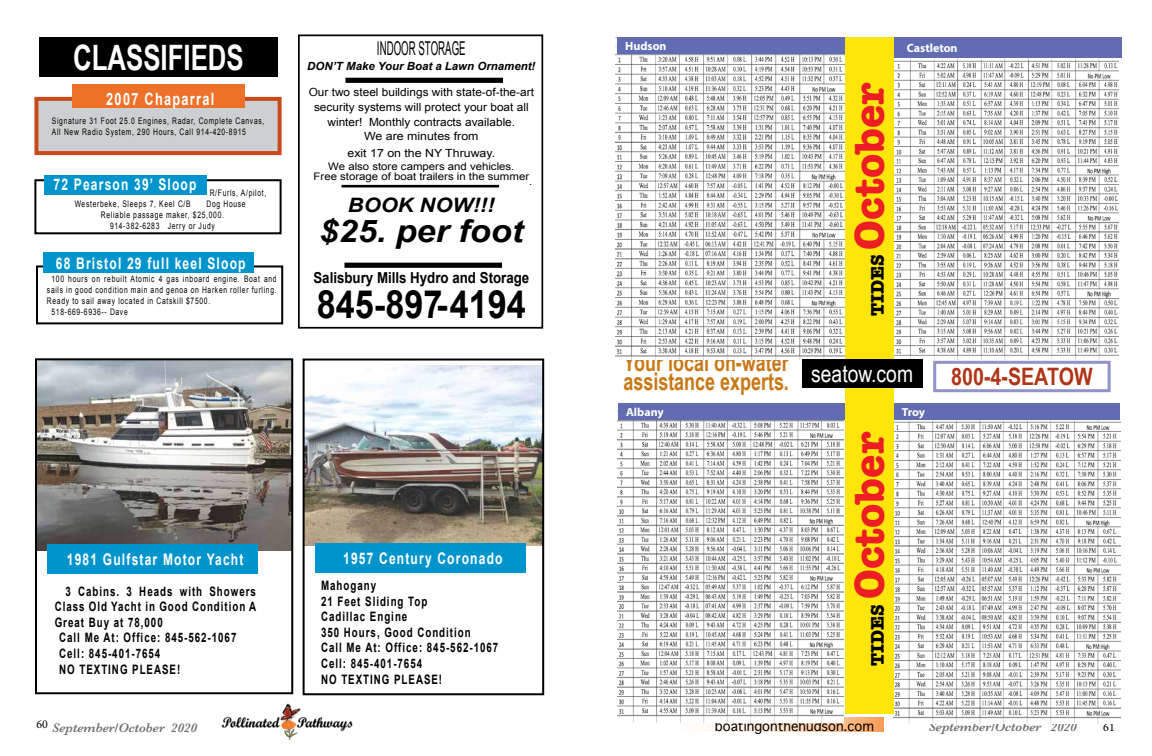
<style>
.page{position:relative;width:1152px;height:756px;background:#fff}
.page>*{position:absolute;margin:0;border:0;box-sizing:border-box;transform-origin:0 0}
.t1{font:700 43px "American Typewriter";color:#ed1d24}
.t2{font:700 39px "Arial";color:#000;scale:.88 1}
.t3{font:700 35px "Arial Narrow";color:#fff;scale:.9 1}
.t4{font:italic 700 31.2px "Arial";color:#000;scale:1.1 1}
.t5{font:700 24.3px/18.9px "Arial Narrow";color:#c87815;scale:.9 1}
.t6{font:700 24px "Arial Narrow";color:#b03415}
.t7{font:23.5px "Arial Narrow";color:#fff}
.t8{font:italic 700 19.9px "Arial";color:#000;scale:1.1 1}
.t9{font:19.1px "Arial";color:#000;scale:.51 1}
.t10{font:700 18.9px "American Typewriter";color:#000}
.t11{font:700 17px "Arial";letter-spacing:.1em;color:#fff;scale:.75 1}
.t12{font:700 16px "Arial";letter-spacing:.1em;color:#fff;scale:.75 1}
.t13{font:700 15.2px "Arial";color:#000;scale:.88 1}
.t14{font:700 13px/15.6px "Arial";letter-spacing:.1em;color:#000;scale:.75 1}
.t15{font:italic 600 13px "Baskerville";color:#6d6e71}
.t16{font:13px "Geneva";color:#000}
.t17{font:700 12px "Myriad Pro";color:#fff}
.t18{font:12px "Minion Pro";color:#000}
.t19{font:700 11.7px "Myriad Pro";letter-spacing:-.005em;color:#fff}
.t20{font:11.3px/14.7px "Arial";color:#000;text-align:center;scale:1.05 1}
.t21{font:italic 700 11.3px "Arial";color:#000}
.t22{font:11.3px "Arial";color:#000;scale:1.1 1}
.t23{font:10.4px/10.4px "Arial";color:#000;text-align:center;scale:1.1 1}
.t24{font:9px/11px "Arial";letter-spacing:.1em;color:#000;scale:.75 1}
.s1{font-weight:400;font-size:9px;color:#000}
</style>
<div class="page">
<svg style="left:656px;top:717px;width:227px;height:15px"></svg>
<img style="left:221px;top:703px;width:132px;height:37px">
<img style="left:306px;top:365px;width:235px;height:180px">
<img style="left:38px;top:361px;width:252px;height:190px">
<div style="left:39px;top:37px;width:239px;height:40px;background:#000"></div>
<div style="left:36px;top:99px;width:244px;height:54px;background:#cdcfd0"></div>
<div style="left:34px;top:97px;width:248px;height:58px;border:4px solid #c9491b"></div>
<div style="left:72px;top:84px;width:172px;height:24px;background:#ed7128"></div>
<img style="left:895px;top:58px;width:223px;height:302px">
<div style="left:891px;top:37px;width:231px;height:21px;background:#626cb2"></div>
<img style="left:894px;top:420px;width:226px;height:303px">
<img style="left:615px;top:37px;width:230px;height:323px">
<img style="left:618px;top:420px;width:226px;height:302px">
<div style="left:894px;top:403px;width:226px;height:17px;background:#626cb2"></div>
<div style="left:617px;top:37px;width:236px;height:17px;background:#626cb2"></div>
<div style="left:845px;top:37px;width:49px;height:325px;background:#fee60d"></div>
<div style="left:618px;top:403px;width:230px;height:17px;background:#626cb2"></div>
<div style="left:845px;top:385px;width:49px;height:328px;background:#fee60d"></div>
<div style="left:933px;top:361px;width:178px;height:31px;border:3px solid #9293c8"></div>
<div style="left:802px;top:359px;width:121px;height:29px;background:#000"></div>
<div style="left:34px;top:179px;width:248px;height:55px;border:2px solid #000"></div>
<div style="left:44px;top:175px;width:162px;height:20px;background:#0094cc"></div>
<div style="left:36px;top:265px;width:247px;height:59px;border:2px solid #000"></div>
<div style="left:43px;top:252px;width:211px;height:21px;background:#0094cc"></div>
<div style="left:48px;top:544px;width:210px;height:29px;background:#0094cc"></div>
<div style="left:315px;top:543px;width:211px;height:29px;background:#0094cc"></div>
<div style="left:345px;top:78px;width:158px;height:5px;background:#000"></div>
<hr style="left:342px;top:185px;width:157px;height:2px;background:#000">
<div style="left:344px;top:263px;width:158px;height:5px;background:#000"></div>
<div style="left:298px;top:34px;width:245px;height:295px;border:2px solid #000"></div>
<div style="left:35px;top:358px;width:258px;height:336px;border:2px solid #000"></div>
<div style="left:303px;top:359px;width:241px;height:336px;border:2px solid #000"></div>
<h3 class="t3" style="left:73px;top:31px;width:191px">CLASSIFIEDS</h3>
<h3 class="t11" style="left:106px;top:87px;width:145px">2007 Chaparral</h3>
<p class="t24" style="left:52px;top:115px;width:285px">Signature 31 Foot 25.0 Engines, Radar, Complete Canvas,<br>All New Radio System, 290 Hours, Call 914-420-8915</p>
<h3 class="t12" style="left:54px;top:174px;width:192px">72 Pearson 39’ Sloop</h3>
<h3 class="t12" style="left:59px;top:180px;width:278px">72 Pearson 39’ Sloop, <span class="s1">R/Furls, A/pilot,</span></h3>
<p class="t24" style="left:75px;top:199px;width:156px">Westerbeke, Sleeps 7, Keel C/B</p>
<p class="t24" style="left:207px;top:199px;width:54px">Dog House</p>
<p class="t24" style="left:101px;top:210px;width:165px">Reliable passage maker, $25,000.</p>
<p class="t24" style="left:110px;top:221px;width:141px">914-382-6283 Jerry or Judy</p>
<h3 class="t12" style="left:56px;top:253px;width:254px">68 Bristol 29 full keel Sloop</h3>
<p class="t24" style="left:52px;top:273px;width:302px">100 hours on rebuilt Atomic 4 gas inboard engine. Boat and</p>
<p class="t24" style="left:47px;top:284px;width:308px">sails in good condition main and genoa on Harken roller furling.</p>
<p class="t24" style="left:47px;top:295px;width:219px">Ready to sail away located in Catskill $7500.</p>
<p class="t24" style="left:52px;top:306px;width:103px">518-669-6936-- Dave</p>
<h3 class="t9" style="left:377px;top:36px;width:176px">INDOOR STORAGE</h3>
<p class="t21" style="left:307px;top:59px;width:230px">DON’T Make Your Boat a Lawn Ornament!</p>
<p class="t20" style="left:309px;top:85px;width:216px">Our two steel buildings with state-of-the-art security systems will protect your boat all winter! Monthly contracts available.<br>We are minutes from</p>
<p class="t22" style="left:348px;top:145px;width:136px">exit 17 on the NY Thruway.</p>
<p class="t23" style="left:314px;top:161px;width:200px">We also store campers and vehicles.<br>Free storage of boat trailers in the summer.</p>
<h3 class="t8" style="left:348px;top:192px;width:135px">BOOK NOW!!!</h3>
<h3 class="t4" style="left:320px;top:210px;width:186px">$25. per foot</h3>
<h3 class="t13" style="left:313px;top:268px;width:247px">Salisbury Mills Hydro and Storage</h3>
<h2 class="t2" style="left:317px;top:278px;width:239px">845-897-4194</h2>
<h3 class="t12" style="left:67px;top:548px;width:237px">1981 Gulfstar Motor Yacht</h3>
<h3 class="t12" style="left:343px;top:548px;width:214px">1957 Century Coronado</h3>
<h3 class="t14" style="left:66px;top:584px;width:255px">3 Cabins. 3 Heads with Showers</h3>
<h3 class="t14" style="left:55px;top:599px;width:270px">Class Old Yacht in Good Condition A</h3>
<h3 class="t14" style="left:55px;top:615px;width:146px">Great Buy at 78,000</h3>
<h3 class="t14" style="left:59px;top:631px;width:238px">Call Me At: Office: 845-562-1067</h3>
<h3 class="t14" style="left:59px;top:646px;width:136px">Cell: 845-401-7654</h3>
<h3 class="t14" style="left:59px;top:662px;width:163px">NO TEXTING PLEASE!</h3>
<h3 class="t14" style="left:321px;top:578px;width:238px">Mahogany<br>21 Feet Sliding Top<br>Cadillac Engine<br>350 Hours, Good Condition<br>Call Me At: Office: 845-562-1067<br>Cell: 845-401-7654<br>NO TEXTING PLEASE!</h3>
<h3 class="t17" style="left:625px;top:38px;width:43px">Hudson</h3>
<h3 class="t5" style="left:623px;top:352px;width:185px">Your local on-water assistance experts.</h3>
<p class="t19" style="left:626px;top:405px;width:39px">Albany</p>
<h1 class="t1" style="left:832px;top:250px;width:169px;rotate:-90deg">October</h1>
<h3 class="t10" style="left:861px;top:316px;width:63px;rotate:-90deg">TIDES</h3>
<h3 class="t17" style="left:907px;top:40px;width:52px">Castleton</h3>
<h3 class="t7" style="left:811px;top:357px;width:103px">seatow.com</h3>
<h3 class="t6" style="left:951px;top:359px;width:143px">800-4-SEATOW</h3>
<h1 class="t1" style="left:832px;top:599px;width:169px;rotate:-90deg">October</h1>
<h3 class="t10" style="left:861px;top:666px;width:63px;rotate:-90deg">TIDES</h3>
<p class="t19" style="left:902px;top:404px;width:25px">Troy</p>
<h3 class="t15" style="left:36px;top:719px;width:162px"><sup>60</sup> September/October 2020</h3>
<h3 class="t16" style="left:715px;top:719px;width:161px">boatingonthehudson.com</h3>
<h3 class="t15" style="left:929px;top:718px;width:150px">September/October 2020</h3>
<h3 class="t18" style="left:1103px;top:719px;width:13px">61</h3>
</div>
